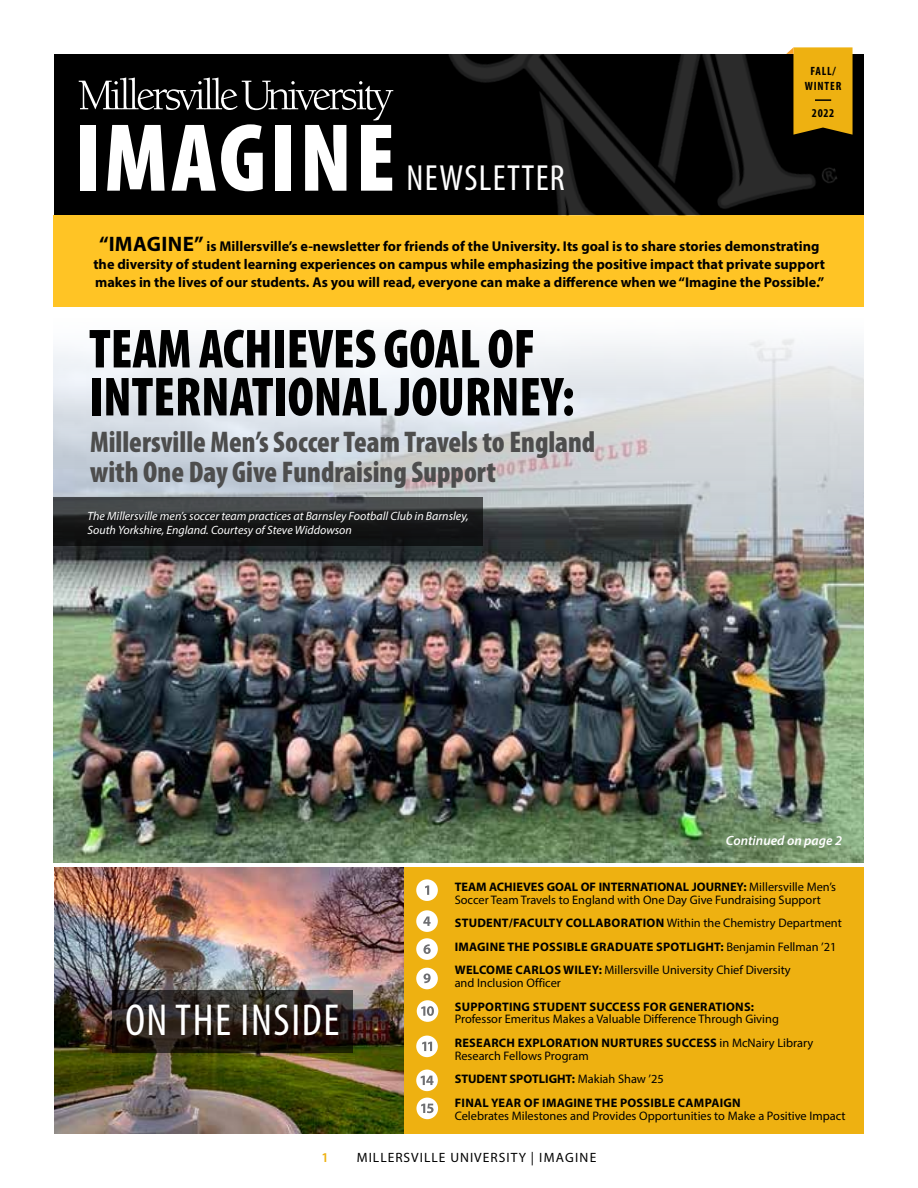
<style>
.page{position:relative;width:918px;height:1188px;background:#fff}
.page>*{position:absolute;margin:0;border:0;box-sizing:border-box;transform-origin:0 0}
.t1{font:900 condensed 97.5px "Myriad Pro";letter-spacing:.035em;color:#fff}
.t2{font:900 condensed 55.5px/48px "Myriad Pro";color:#000;scale:.95 1}
.t3{font:condensed 45px "Myriad Pro";letter-spacing:.035em;color:#fff}
.t4{font:condensed 36.45px "Myriad Pro";letter-spacing:.035em;color:#fff}
.t5{font:900 condensed 30px/30px "Myriad Pro";color:#4d4d4d;scale:.96 1}
.t6{font:700 14.25px/18px "Myriad Pro";color:#000;text-align:center}
.t7{font:13.5px "Myriad Pro";letter-spacing:.075em;color:#000}
.t8{font:italic 600 13.5px "Myriad Pro";color:#fff}
.t9{font:600 13.5px "Myriad Pro";color:#eeb111}
.t10{font:12.3px/12.8px "Myriad Pro";color:#000}
.t11{font:700 12.3px/23.5px "Myriad Pro";letter-spacing:.02em;color:#000}
.t12{font:italic 12px/13.5px "Myriad Pro";color:#fff}
.t13{font:700 condensed 12px/15px "Myriad Pro";letter-spacing:.07em;color:#000;text-align:center}
.s1{font-size:21px}
.s2{font-weight:700}
.s3{font-weight:400}
</style>
<div class="page">
<img style="left:54px;top:338px;width:810px;height:524px">
<div style="left:404px;top:867px;width:460px;height:267px;background:#eeb111"></div>
<img style="left:54px;top:867px;width:350px;height:267px">
<div style="left:416px;top:879px;width:22px;height:22px;background:#fff;border-radius:50%"></div>
<svg style="left:425px;top:885px;width:4px;height:10px"></svg>
<div style="left:416px;top:910px;width:22px;height:22px;background:#fff;border-radius:50%"></div>
<svg style="left:423px;top:917px;width:8px;height:9px"></svg>
<div style="left:416px;top:938px;width:22px;height:22px;background:#fff;border-radius:50%"></div>
<svg style="left:423px;top:944px;width:8px;height:10px"></svg>
<div style="left:416px;top:968px;width:22px;height:21px;background:#fff;border-radius:50%"></div>
<svg style="left:423px;top:973px;width:8px;height:10px"></svg>
<div style="left:416px;top:1036px;width:22px;height:21px;background:#fff;border-radius:50%"></div>
<svg style="left:422px;top:1042px;width:10px;height:9px"></svg>
<div style="left:416px;top:1070px;width:22px;height:21px;background:#fff;border-radius:50%"></div>
<svg style="left:421px;top:1076px;width:13px;height:9px"></svg>
<div style="left:416px;top:1098px;width:22px;height:21px;background:#fff;border-radius:50%"></div>
<svg style="left:421px;top:1104px;width:13px;height:9px"></svg>
<svg style="left:112px;top:991px;width:241px;height:62px"></svg>
<div style="left:54px;top:54px;width:810px;height:161px;background:#000"></div>
<svg style="left:79px;top:78px;width:314px;height:42px"></svg>
<svg style="left:786px;top:47px;width:67px;height:88px"></svg>
<div style="left:54px;top:215px;width:810px;height:92px;background:#ffc425"></div>
<img style="left:449px;top:54px;width:398px;height:161px">
<div style="left:417px;top:1000px;width:21px;height:22px;background:#fff;border-radius:50%"></div>
<svg style="left:421px;top:1006px;width:13px;height:10px"></svg>
<svg style="left:54px;top:497px;width:429px;height:48px;fill:#161718"></svg>
<h1 class="t1" style="left:75px;top:96px;width:322px">IMAGINE</h1>
<h3 class="t4" style="left:407px;top:156px;width:160px">NEWSLETTER</h3>
<p class="t13" style="left:805px;top:64px;width:38px">FALL/<br>WINTER</p>
<p class="t13" style="left:812px;top:106px;width:24px">2022</p>
<p class="t6" style="left:93px;top:237px;width:733px"><span class="s1">“IMAGINE”</span> is Millersville’s e-newsletter for friends of the University. Its goal is to share stories demonstrating the diversity of student learning experiences on campus while emphasizing the positive impact that private support makes in the lives of our students. As you will read, everyone can make a difference when we “Imagine the Possible.”</p>
<h2 class="t2" style="left:89px;top:323px;width:513px">TEAM ACHIEVES GOAL OF<br>INTERNATIONAL JOURNEY:</h2>
<h3 class="t5" style="left:90px;top:426px;width:528px">Millersville Men’s Soccer Team Travels to England with One Day Give Fundraising Support</h3>
<p class="t12" style="left:87px;top:509px;width:383px">The Millersville men’s soccer team practices at Barnsley Football Club in Barnsley,<br>South Yorkshire, England. Courtesy of Steve Widdowson</p>
<p class="t8" style="left:726px;top:832px;width:118px">Continued on page 2</p>
<h3 class="t3" style="left:125px;top:993px;width:216px">ON THE INSIDE</h3>
<p class="t10" style="left:455px;top:880px;width:383px"><span class="s2">TEAM ACHIEVES GOAL OF INTERNATIONAL JOURNEY:</span> Millersville Men’s<br>Soccer Team Travels to England with One Day Give Fundraising Support</p>
<p class="t11" style="left:455px;top:911px;width:389px">STUDENT/FACULTY COLLABORATION <span class="s3">Within the Chemistry Department<br></span>IMAGINE THE POSSIBLE GRADUATE SPOTLIGHT: <span class="s3">Benjamin Fellman ’21<br></span>WELCOME CARLOS WILEY: <span class="s3">Millersville University Chief Diversity</span></p>
<p class="t10" style="left:455px;top:976px;width:108px">and Inclusion Officer</p>
<p class="t11" style="left:455px;top:994px;width:301px">SUPPORTING STUDENT SUCCESS FOR GENERATIONS:</p>
<p class="t10" style="left:455px;top:1007px;width:360px;line-height:23.5px">Professor Emeritus Makes a Valuable Difference Through Giving<br><span class="s2">RESEARCH EXPLORATION NURTURES SUCCESS</span> in McNairy Library</p>
<p class="t11" style="left:455px;top:1043px;width:288px"><span class="s3">Research Fellows Program<br></span>STUDENT SPOTLIGHT: <span class="s3">Makiah Shaw ’25<br></span>FINAL YEAR OF IMAGINE THE POSSIBLE CAMPAIGN</p>
<p class="t10" style="left:455px;top:1109px;width:392px">Celebrates Milestones and Provides Opportunities to Make a Positive Impact</p>
<p class="t9" style="left:321px;top:1149px;width:9px">1</p>
<p class="t7" style="left:357px;top:1150px;width:241px">MILLERSVILLE UNIVERSITY | IMAGINE</p>
</div>
